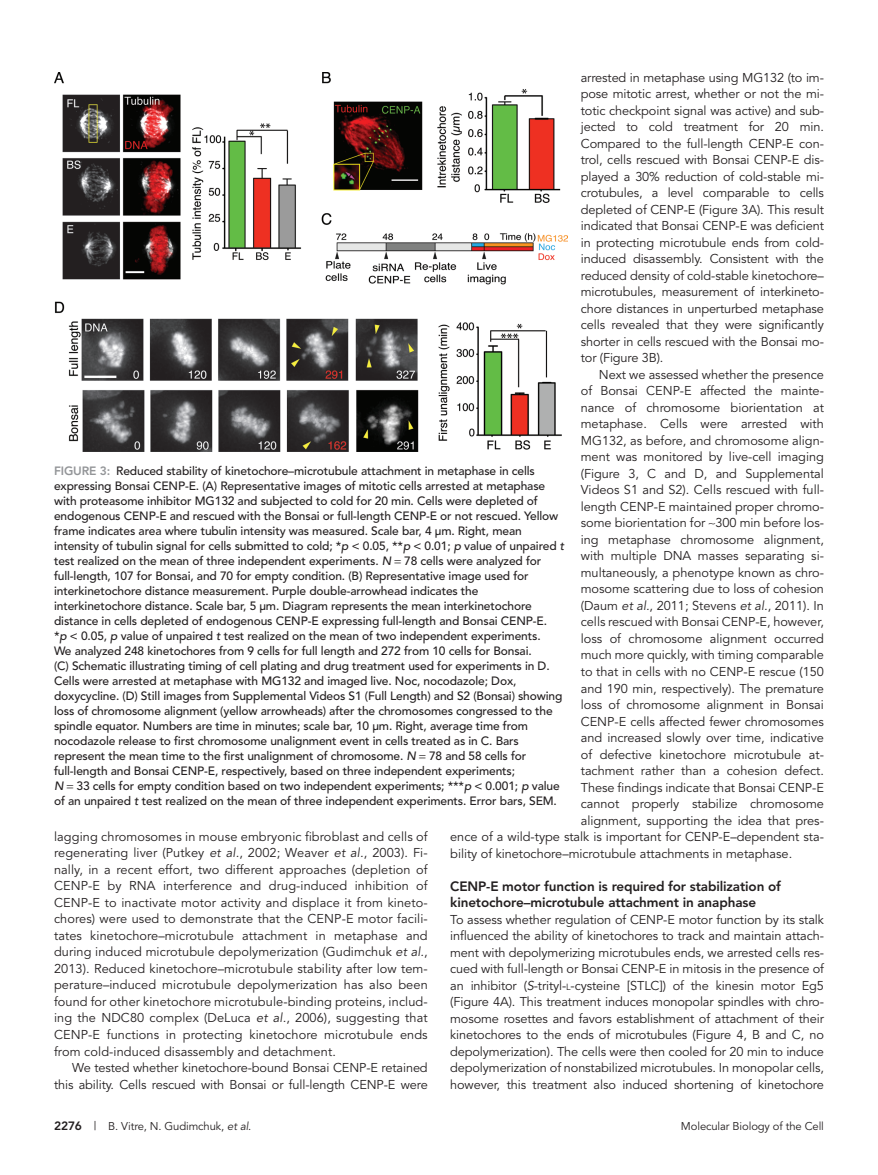
<style>
.page{position:relative;width:878px;height:1175px;background:#fff}
.page>*{position:absolute;margin:0;border:0;box-sizing:border-box;transform-origin:0 0}
.t1{font:800 13.5px/16.5px "Avenir";letter-spacing:-.01em;color:#231f20}
.Para{font:12.75px/16.5px "Avenir";letter-spacing:-.005em;color:#231f20;text-align:justify}
.ParaFL{font:12.75px/16.5px "Avenir";letter-spacing:-.01em;color:#231f20;text-align:justify}
.FigCaption{font:500 12px/15px "Avenir";letter-spacing:-.01em;color:#231f20}
.t2{font:11.25px "Avenir";letter-spacing:-.01em;color:#231f20}
.s1{font-style:italic}
.s2{font-size:8.85px}
.s3{font-weight:800;color:#939598}
.s4{font-weight:800;font-size:12px}
.s5{font-size:12px}
</style>
<div class="page">
<img style="left:54px;top:72px;width:513px;height:379px">
<p class="Para" style="left:580px;top:69px;width:245px">arrested in metaphase using MG132 (to im&shy;pose mitotic arrest, whether or not the mi&shy;totic checkpoint signal was active) and sub&shy;jected to cold treatment for 20 min.<br>Compared to the full-length CENP-E con&shy;trol, cells rescued with Bonsai CENP-E dis&shy;played a 30% reduction of cold-stable mi&shy;crotubules, a level comparable to cells depleted of CENP-E (Figure 3A). This result indicated that Bonsai CENP-E was deficient in protecting microtubule ends from cold&shy;induced disassembly. Consistent with the reduced density of cold-stable kinetochore– microtubules, measurement of interkineto&shy;chore distances in unperturbed metaphase cells revealed that they were significantly shorter in cells rescued with the Bonsai mo&shy;tor (Figure 3B).</p>
<p class="Para" style="left:598px;top:366px;width:226px">Next we assessed whether the presence</p>
<p class="Para" style="left:580px;top:383px;width:245px">of Bonsai CENP-E affected the mainte-</p>
<p class="Para" style="left:580px;top:399px;width:244px">nance of chromosome biorientation at</p>
<p class="Para" style="left:580px;top:416px;width:244px">metaphase. Cells were arrested with</p>
<p class="Para" style="left:580px;top:432px;width:245px">MG132, as before, and chromosome align-</p>
<p class="Para" style="left:580px;top:449px;width:244px">ment was monitored by live-cell imaging</p>
<p class="Para" style="left:580px;top:465px;width:244px">(Figure 3, C and D, and Supplemental</p>
<p class="Para" style="left:580px;top:482px;width:245px">Videos S1 and S2). Cells rescued with full-</p>
<p class="Para" style="left:580px;top:498px;width:245px">length CENP-E maintained proper chromo-</p>
<p class="Para" style="left:580px;top:515px;width:245px">some biorientation for ∼300 min before los-</p>
<p class="Para" style="left:580px;top:531px;width:245px">ing metaphase chromosome alignment,</p>
<p class="Para" style="left:580px;top:548px;width:245px">with multiple DNA masses separating si-</p>
<p class="Para" style="left:580px;top:564px;width:245px">multaneously, a phenotype known as chro-</p>
<p class="Para" style="left:580px;top:581px;width:245px">mosome scattering due to loss of cohesion</p>
<p class="Para" style="left:580px;top:597px;width:245px">(Daum <span class="s1">et al.</span>, 2011; Stevens <span class="s1">et al.</span>, 2011). In</p>
<p class="Para" style="left:580px;top:614px;width:244px">cells rescued with Bonsai CENP-E, however,</p>
<p class="Para" style="left:580px;top:630px;width:245px">loss of chromosome alignment occurred</p>
<p class="Para" style="left:580px;top:647px;width:244px">much more quickly, with timing comparable</p>
<p class="Para" style="left:580px;top:663px;width:245px">to that in cells with no CENP-E rescue (150</p>
<p class="Para" style="left:580px;top:680px;width:244px">and 190 min, respectively). The premature</p>
<p class="Para" style="left:580px;top:696px;width:244px">loss of chromosome alignment in Bonsai</p>
<p class="Para" style="left:580px;top:713px;width:245px">CENP-E cells affected fewer chromosomes</p>
<p class="Para" style="left:580px;top:729px;width:245px">and increased slowly over time, indicative</p>
<p class="Para" style="left:580px;top:746px;width:245px">of defective kinetochore microtubule at-</p>
<p class="Para" style="left:580px;top:762px;width:244px">tachment rather than a cohesion defect.</p>
<p class="Para" style="left:580px;top:779px;width:245px">These findings indicate that Bonsai CENP-E</p>
<p class="Para" style="left:580px;top:795px;width:244px">cannot properly stabilize chromosome</p>
<p class="Para" style="left:580px;top:812px;width:245px">alignment, supporting the idea that pres-</p>
<p class="Para" style="left:450px;top:828px;width:375px">ence of a wild-type stalk is important for CENP-E–dependent sta-</p>
<p class="Para" style="left:450px;top:845px;width:343px">bility of kinetochore–microtubule attachments in metaphase.</p>
<h2 class="t1" style="left:450px;top:877px;width:332px">CENP-E motor function is required for stabilization of kinetochore–microtubule attachment in anaphase</h2>
<p class="ParaFL" style="left:450px;top:911px;width:375px">To assess whether regulation of CENP-E motor function by its stalk influenced the ability of kinetochores to track and maintain attach&shy;ment with depolymerizing microtubules ends, we arrested cells res&shy;cued with full-length or Bonsai CENP-E in mitosis in the presence of an inhibitor (<span class="s1">S</span>-trityl-<span class="s2">l</span>-cysteine [STLC]) of the kinesin motor Eg5 (Figure 4A). This treatment induces monopolar spindles with chro&shy;mosome rosettes and favors establishment of attachment of their kinetochores to the ends of microtubules (Figure 4, B and C, no depolymerization). The cells were then cooled for 20 min to induce depolymerization of nonstabilized microtubules. In monopolar cells, however, this treatment also induced shortening of kinetochore</p>
<p class="FigCaption" style="left:54px;top:464px;width:511px"><span class="s3">FIGURE 3:</span> Reduced stability of kinetochore–microtubule attachment in metaphase in cells expressing Bonsai CENP-E. (A) Representative images of mitotic cells arrested at metaphase with proteasome inhibitor MG132 and subjected to cold for 20 min. Cells were depleted of endogenous CENP-E and rescued with the Bonsai or full-length CENP-E or not rescued. Yellow frame indicates area where tubulin intensity was measured. Scale bar, 4 μm. Right, mean intensity of tubulin signal for cells submitted to cold; *<span class="s1">p</span> &lt; 0.05, **<span class="s1">p</span> &lt; 0.01; <span class="s1">p</span> value of unpaired <span class="s1">t </span>test realized on the mean of three independent experiments. <span class="s1">N</span> 78 cells were analyzed for full-length, 107 for Bonsai, and 70 for empty condition. (B) Representative image used for interkinetochore distance measurement. Purple double-arrowhead indicates the interkinetochore distance. Scale bar, 5 μm. Diagram represents the mean interkinetochore distance in cells depleted of endogenous CENP-E expressing full-length and Bonsai CENP-E.<br>*<span class="s1">p</span> &lt; 0.05, <span class="s1">p</span> value of unpaired <span class="s1">t</span> test realized on the mean of two independent experiments.<br>We analyzed 248 kinetochores from 9 cells for full length and 272 from 10 cells for Bonsai.<br>(C) Schematic illustrating timing of cell plating and drug treatment used for experiments in D.<br>Cells were arrested at metaphase with MG132 and imaged live. Noc, nocodazole; Dox, doxycycline. (D) Still images from Supplemental Videos S1 (Full Length) and S2 (Bonsai) showing loss of chromosome alignment (yellow arrowheads) after the chromosomes congressed to the spindle equator. Numbers are time in minutes; scale bar, 10 μm. Right, average time from nocodazole release to first chromosome unalignment event in cells treated as in C. Bars represent the mean time to the first unalignment of chromosome. <span class="s1">N</span> 78 and 58 cells for full-length and Bonsai CENP-E, respectively, based on three independent experiments;<br><span class="s1">N</span> 33 cells for empty condition based on two independent experiments; ***<span class="s1">p</span> &lt; 0.001; <span class="s1">p</span> value of an unpaired <span class="s1">t</span> test realized on the mean of three independent experiments. Error bars, SEM.</p>
<p class="ParaFL" style="left:54px;top:828px;width:375px">lagging chromosomes in mouse embryonic fibroblast and cells of regenerating liver (Putkey <span class="s1">et al.</span>, 2002; Weaver <span class="s1">et al.</span>, 2003). Fi&shy;nally, in a recent effort, two different approaches (depletion of CENP-E by RNA interference and drug-induced inhibition of CENP-E to inactivate motor activity and displace it from kineto&shy;chores) were used to demonstrate that the CENP-E motor facili&shy;tates kinetochore–microtubule attachment in metaphase and during induced microtubule depolymerization (Gudimchuk <span class="s1">et al.</span>, 2013). Reduced kinetochore–microtubule stability after low tem&shy;perature–induced microtubule depolymerization has also been found for other kinetochore microtubule-binding proteins, includ&shy;ing the NDC80 complex (DeLuca <span class="s1">et al.</span>, 2006), suggesting that CENP-E functions in protecting kinetochore microtubule ends from cold-induced disassembly and detachment.</p>
<p class="Para" style="left:54px;top:1059px;width:375px;text-align:right">We tested whether kinetochore-bound Bonsai CENP-E retained this ability. Cells rescued with Bonsai or full-length CENP-E were</p>
<p class="t2" style="left:54px;top:1119px;width:199px"><span class="s4">2276</span> <span class="s5">|</span> B. Vitre, N. Gudimchuk, <span class="s1">et al</span>.</p>
<p class="t2" style="left:681px;top:1119px;width:144px">Molecular Biology of the Cell</p>
</div>
